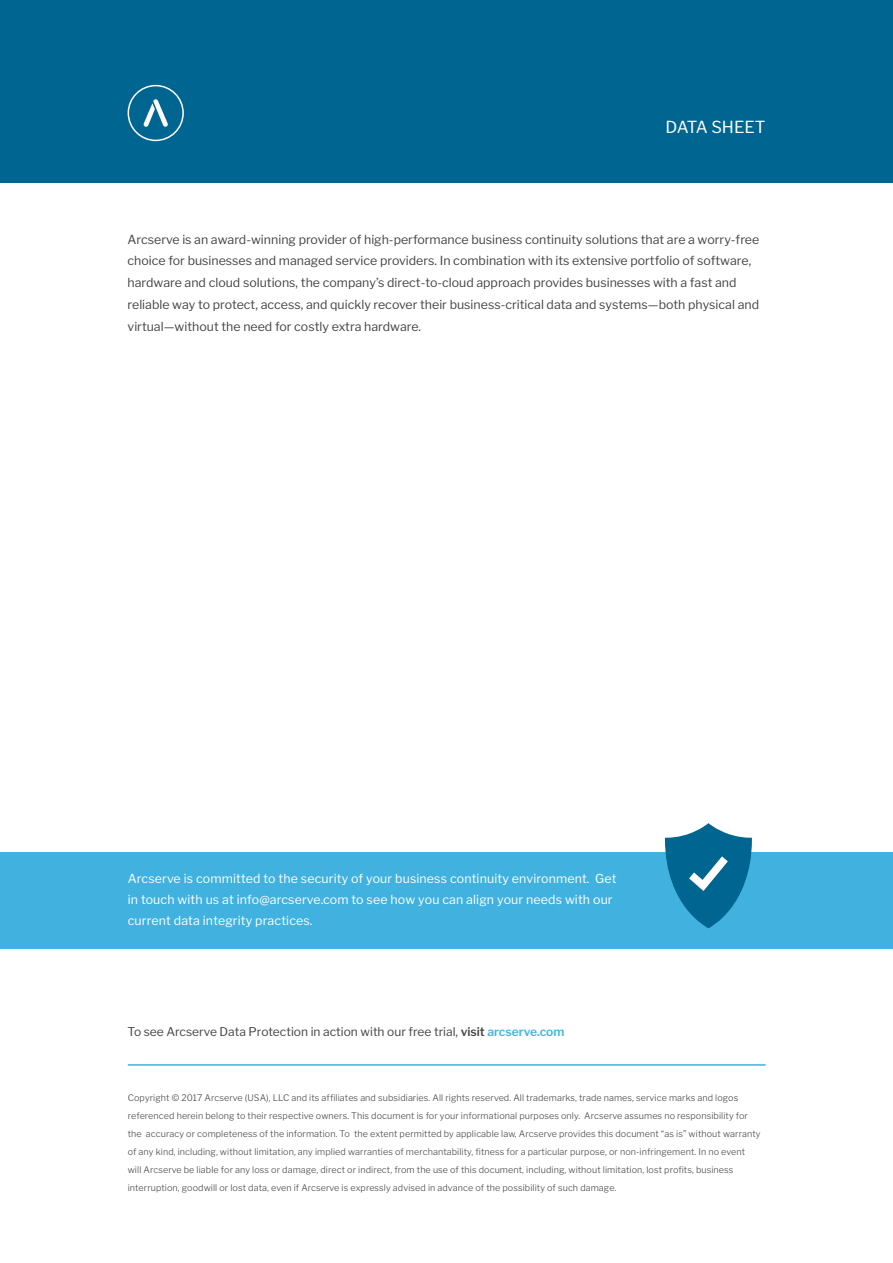
<style>
.page{position:relative;width:893px;height:1263px;background:#fff}
.page>*{position:absolute;margin:0;border:0;box-sizing:border-box;transform-origin:0 0}
.t1{font:16.5px "Libre Franklin";color:#fff}
.t2{font:12.3px/21.8px "Libre Franklin";color:#444}
.t3{font:12.3px/21px "Libre Franklin";letter-spacing:.01em;color:#fff}
.t4{font:12px "Libre Franklin";color:#444}
.t5{font:300 9px/18px "Libre Franklin";letter-spacing:.01em;color:#444}
.s1{font-weight:600}
.s2{font-weight:600;color:#41b1df}
</style>
<div class="page">
<div style="left:0;top:0;width:893px;height:182px;background:#006590"></div>
<svg style="left:144px;top:99px;width:24px;height:28px"></svg>
<div style="left:128px;top:85px;width:56px;height:56px;border:2px solid #fff;border-radius:50%"></div>
<div style="left:0;top:852px;width:893px;height:96px;background:#41b1df"></div>
<svg style="left:665px;top:823px;width:87px;height:105px"></svg>
<hr style="left:128px;top:1064px;width:638px;height:2px;background:#41b1df">
<p class="t1" style="left:665px;top:117px;width:101px">DATA SHEET</p>
<p class="t2" style="left:128px;top:228px;width:633px">Arcserve is an award-winning provider of high-performance business continuity solutions that are a worry-free choice for businesses and managed service providers. In combination with its extensive portfolio of software, hardware and cloud solutions, the company’s direct-to-cloud approach provides businesses with a fast and reliable way to protect, access, and quickly recover their business-critical data and systems—both physical and virtual—without the need for costly extra hardware.</p>
<p class="t3" style="left:128px;top:868px;width:490px">Arcserve is committed to the security of your business continuity environment. Get in touch with us at info@arcserve.com to see how you can align your needs with our current data integrity practices.</p>
<p class="t4" style="left:128px;top:1024px;width:438px">To see Arcserve Data Protection in action with our free trial, <span class="s1">visit</span> <span class="s2">arcserve.com</span></p>
<p class="t5" style="left:128px;top:1088px;width:634px">Copyright © 2017 Arcserve (USA), LLC and its affiliates and subsidiaries. All rights reserved. All trademarks, trade names, service marks and logos referenced herein belong to their respective owners. This document is for your informational purposes only. Arcserve assumes no responsibility for the accuracy or completeness of the information. To the extent permitted by applicable law, Arcserve provides this document “as is” without warranty of any kind, including, without limitation, any implied warranties of merchantability, fitness for a particular purpose, or non-infringement. In no event will Arcserve be liable for any loss or damage, direct or indirect, from the use of this document, including, without limitation, lost profits, business interruption, goodwill or lost data, even if Arcserve is expressly advised in advance of the possibility of such damage.</p>
</div>
